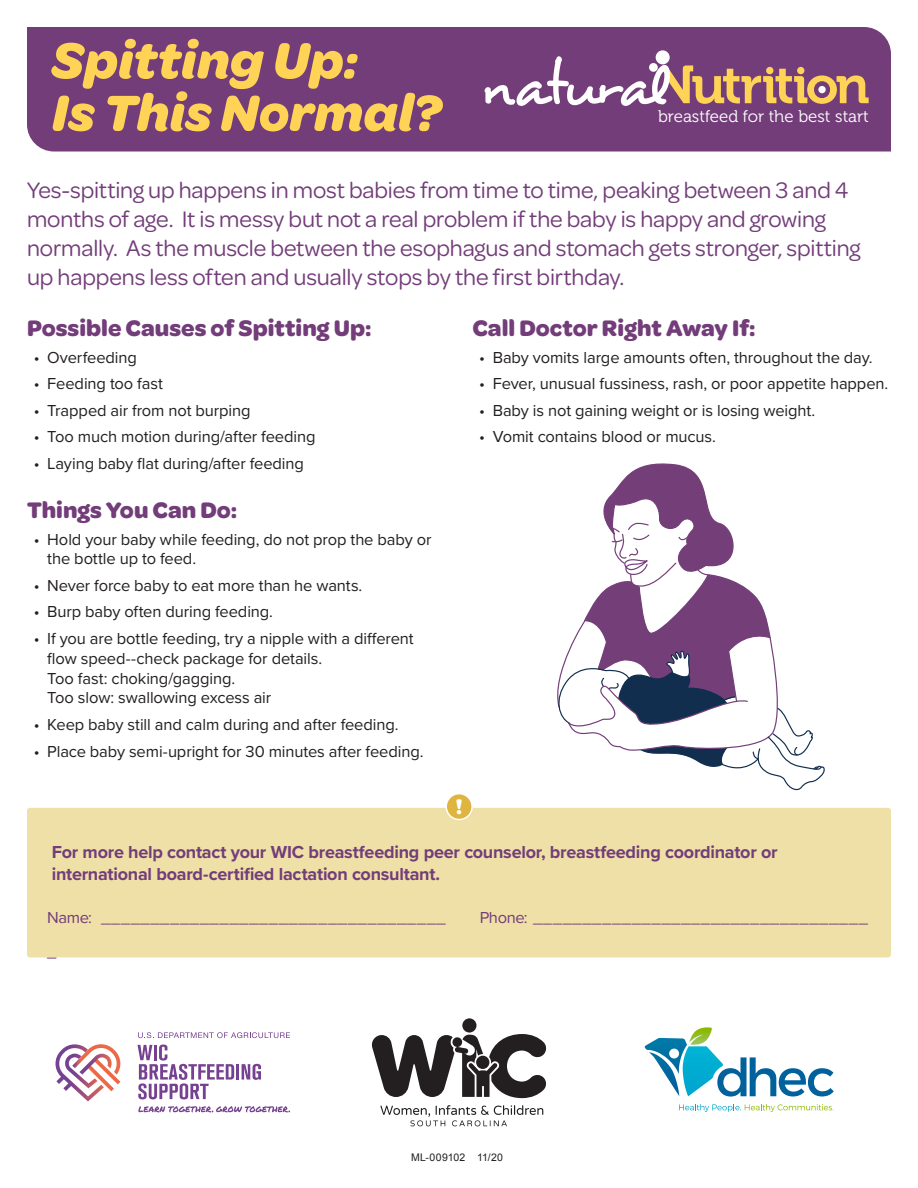
<style>
.page{position:relative;width:918px;height:1188px;background:#fff}
.page>*{position:absolute;margin:0;border:0;box-sizing:border-box;transform-origin:0 0}
.t1{font:italic 700 54px/52.5px "Omnes";color:#fed356}
.Introductory_Text{font:24px/28.8px "Omnes";letter-spacing:-.005em;color:#733d79}
.Headers_1{font:700 24px "Omnes";color:#733d79}
.t2{font:700 22.5px "Omnes";color:#fff}
.body{font:700 18px/21.6px "Proxima Nova";letter-spacing:-.015em;color:#733d79}
.t3{font:16.95px "Museo 300";color:#fff}
.t4{font:16.5px/19.8px "Proxima Nova";letter-spacing:-.005em;color:#231f20}
.body-2{font:16.5px "Proxima Nova";letter-spacing:-.025em;color:#733d79}
.t5{font:10.5px "Arial";letter-spacing:.02em;color:#231f20}
</style>
<div class="page">
<div style="left:27px;top:27px;width:864px;height:125px;background:#733d79"></div>
<div style="left:656px;top:50px;width:14px;height:14px;background:#fff;border-radius:50%"></div>
<svg style="left:484px;top:56px;width:385px;height:50px;background:#9d7085"></svg>
<div style="left:27px;top:808px;width:864px;height:149px;background:#eee0a7;border-radius:3px"></div>
<svg style="left:56px;top:1044px;width:65px;height:57px"></svg>
<hr style="left:236px;top:1064px;width:3px;height:16px;background:#774191">
<svg style="left:242px;top:1064px;width:19px;height:16px"></svg>
<svg style="left:138px;top:1045px;width:96px;height:55px"></svg>
<svg style="left:138px;top:1106px;width:152px;height:6px"></svg>
<svg style="left:138px;top:1032px;width:152px;height:6px"></svg>
<div style="left:462px;top:1018px;width:14px;height:15px;background:#231f20;border-radius:50%"></div>
<svg style="left:372px;top:1034px;width:174px;height:64px"></svg>
<svg style="left:380px;top:1105px;width:163px;height:21px"></svg>
<svg style="left:645px;top:1027px;width:189px;height:70px"></svg>
<svg style="left:679px;top:1104px;width:155px;height:8px"></svg>
<svg style="left:557px;top:463px;width:268px;height:328px"></svg>
<div style="left:446px;top:794px;width:26px;height:26px;background:#dfb43f;border-radius:50%"></div>
<div style="left:445px;top:793px;width:28px;height:27px;border:2px solid #fff;border-radius:50%"></div>
<p class="t1" style="left:52px;top:33px;width:391px">Spitting Up:<br>Is This Normal?</p>
<p class="t3" style="left:658px;top:107px;width:212px">breastfeed for the best start</p>
<p class="Introductory_Text" style="left:27px;top:175px;width:835px">Yes-spitting up happens in most babies from time to time, peaking between 3 and 4 months of age. It is messy but not a real problem if the baby is happy and growing normally. As the muscle between the esophagus and stomach gets stronger, spitting up happens less often and usually stops by the first birthday.</p>
<p class="Headers_1" style="left:27px;top:311px;width:346px">Possible Causes of Spitting Up:</p>
<p class="t4" style="left:34px;top:347px;width:105px">• Overfeeding</p>
<p class="t4" style="left:34px;top:373px;width:131px">• Feeding too fast</p>
<p class="t4" style="left:34px;top:400px;width:218px">• Trapped air from not burping</p>
<p class="t4" style="left:34px;top:426px;width:283px">• Too much motion during/after feeding</p>
<p class="t4" style="left:34px;top:453px;width:272px">• Laying baby flat during/after feeding</p>
<p class="Headers_1" style="left:27px;top:493px;width:212px">Things You Can Do:</p>
<p class="t4" style="left:47px;top:528px;width:386px;text-indent:-14px">• Hold your baby while feeding, do not prop the baby or the bottle up to feed.</p>
<p class="t4" style="left:34px;top:575px;width:330px">• Never force baby to eat more than he wants.</p>
<p class="t4" style="left:34px;top:601px;width:241px">• Burp baby often during feeding.</p>
<p class="t4" style="left:47px;top:628px;width:368px;text-indent:-14px">• If you are bottle feeding, try a nipple with a different flow speed--check package for details.<br>Too fast: choking/gagging.<br>Too slow: swallowing excess air</p>
<p class="t4" style="left:34px;top:714px;width:366px">• Keep baby still and calm during and after feeding.</p>
<p class="t4" style="left:34px;top:740px;width:391px">• Place baby semi-upright for 30 minutes after feeding.</p>
<p class="Headers_1" style="left:472px;top:311px;width:285px">Call Doctor Right Away If:</p>
<p class="t4" style="left:479px;top:347px;width:395px">• Baby vomits large amounts often, throughout the day.</p>
<p class="t4" style="left:479px;top:373px;width:411px">• Fever, unusual fussiness, rash, or poor appetite happen.</p>
<p class="t4" style="left:479px;top:400px;width:338px">• Baby is not gaining weight or is losing weight.</p>
<p class="t4" style="left:479px;top:426px;width:238px">• Vomit contains blood or mucus.</p>
<p class="t2" style="left:456px;top:790px;width:8px">!</p>
<p class="body" style="left:52px;top:841px;width:727px">For more help contact your WIC breastfeeding peer counselor, breastfeeding coordinator or international board-certified lactation consultant.</p>
<p class="body-2" style="left:47px;top:905px;width:400px">Name: ___________________________________</p>
<p class="body-2" style="left:480px;top:905px;width:390px">Phone: __________________________________</p>
<p class="body-2" style="left:47px;top:940px;width:11px">_</p>
<p class="t5" style="left:411px;top:1150px;width:93px">ML-009102 11/20</p>
</div>
